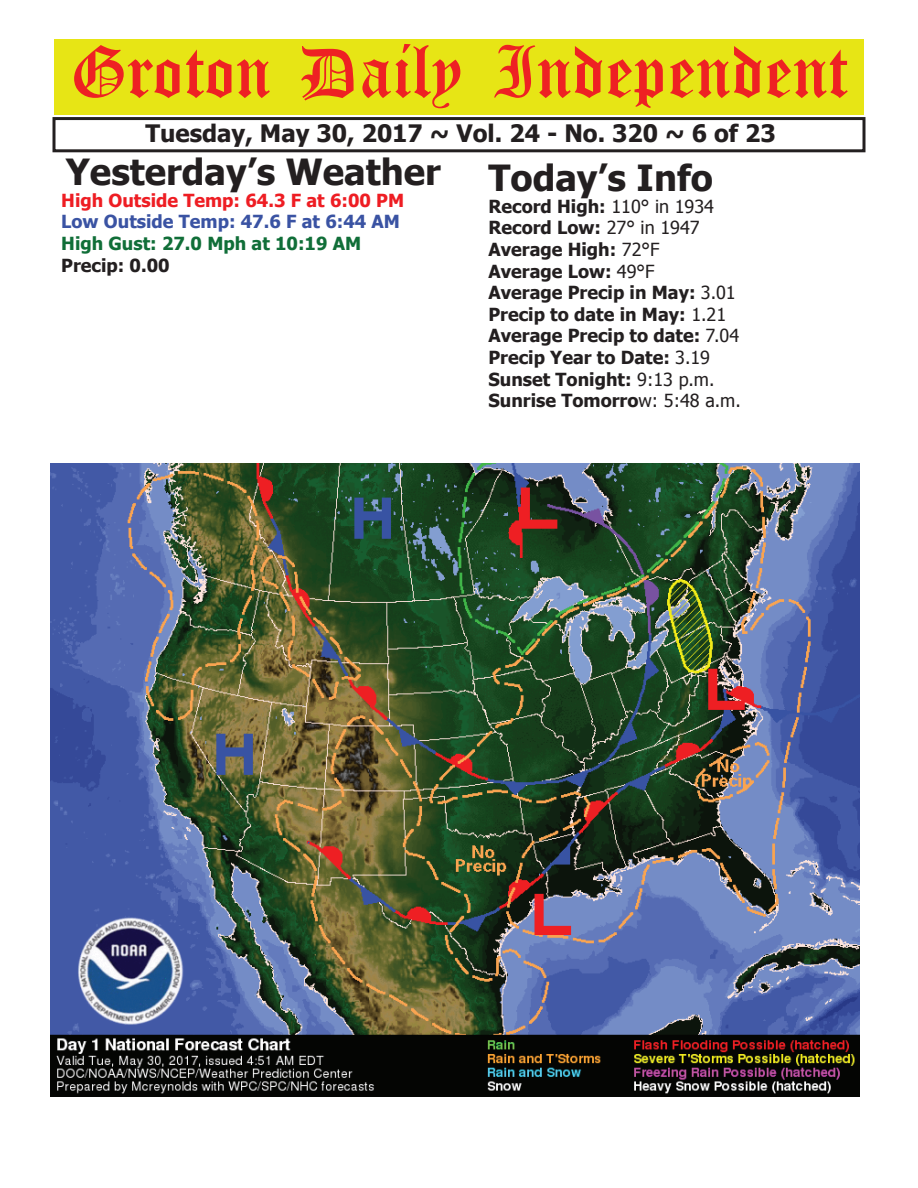
<style>
.page{position:relative;width:918px;height:1188px;background:#fff}
.page>*{position:absolute;margin:0;border:0;box-sizing:border-box;transform-origin:0 0}
.t1{font:54px "Old English Five";color:#ee2123}
.t2{font:700 36px "Tahoma";color:#231f20}
.t3{font:700 24px "Tahoma";color:#231f20}
.t4{font:700 18px/21.6px "Tahoma";color:#231f20}
.t5{font:700 18px "Tahoma";color:#ee1d23}
.t6{font:700 18px "Tahoma";color:#3a53a3}
.t7{font:700 18px "Tahoma";color:#106e38}
.s1{font-weight:400}
</style>
<div class="page">
<div style="left:52px;top:117px;width:814px;height:35px;border:3px solid #231f20"></div>
<div style="left:54px;top:40px;width:810px;height:75px;background:#e7e515"></div>
<img style="left:51px;top:464px;width:808px;height:632px">
<h1 class="t1" style="left:70px;top:47px;width:779px">Groton Daily Independent</h1>
<h3 class="t3" style="left:145px;top:116px;width:632px">Tuesday, May 30, 2017 ~ Vol. 24 - No. 320 ~ 6 of 23</h3>
<h2 class="t2" style="left:66px;top:147px;width:376px">Yesterday’s Weather</h2>
<p class="t5" style="left:61px;top:188px;width:344px">High Outside Temp: 64.3 F at 6:00 PM</p>
<p class="t6" style="left:61px;top:209px;width:340px">Low Outside Temp: 47.6 F at 6:44 AM</p>
<p class="t7" style="left:61px;top:231px;width:301px">High Gust: 27.0 Mph at 10:19 AM</p>
<p class="t4" style="left:61px;top:253px;width:110px">Precip: 0.00</p>
<h2 class="t2" style="left:488px;top:153px;width:226px">Today’s Info</h2>
<p class="t4" style="left:488px;top:194px;width:254px">Record High: <span class="s1">110° in 1934<br></span>Record Low: <span class="s1">27° in 1947<br></span>Average High: <span class="s1">72°F<br></span>Average Low: <span class="s1">49°F<br></span>Average Precip in May: <span class="s1">3.01<br></span>Precip to date in May: <span class="s1">1.21<br></span>Average Precip to date: <span class="s1">7.04<br></span>Precip Year to Date: <span class="s1">3.19<br></span>Sunset Tonight: <span class="s1">9:13 p.m.<br></span>Sunrise Tomorro<span class="s1">w: 5:48 a.m.</span></p>
</div>
